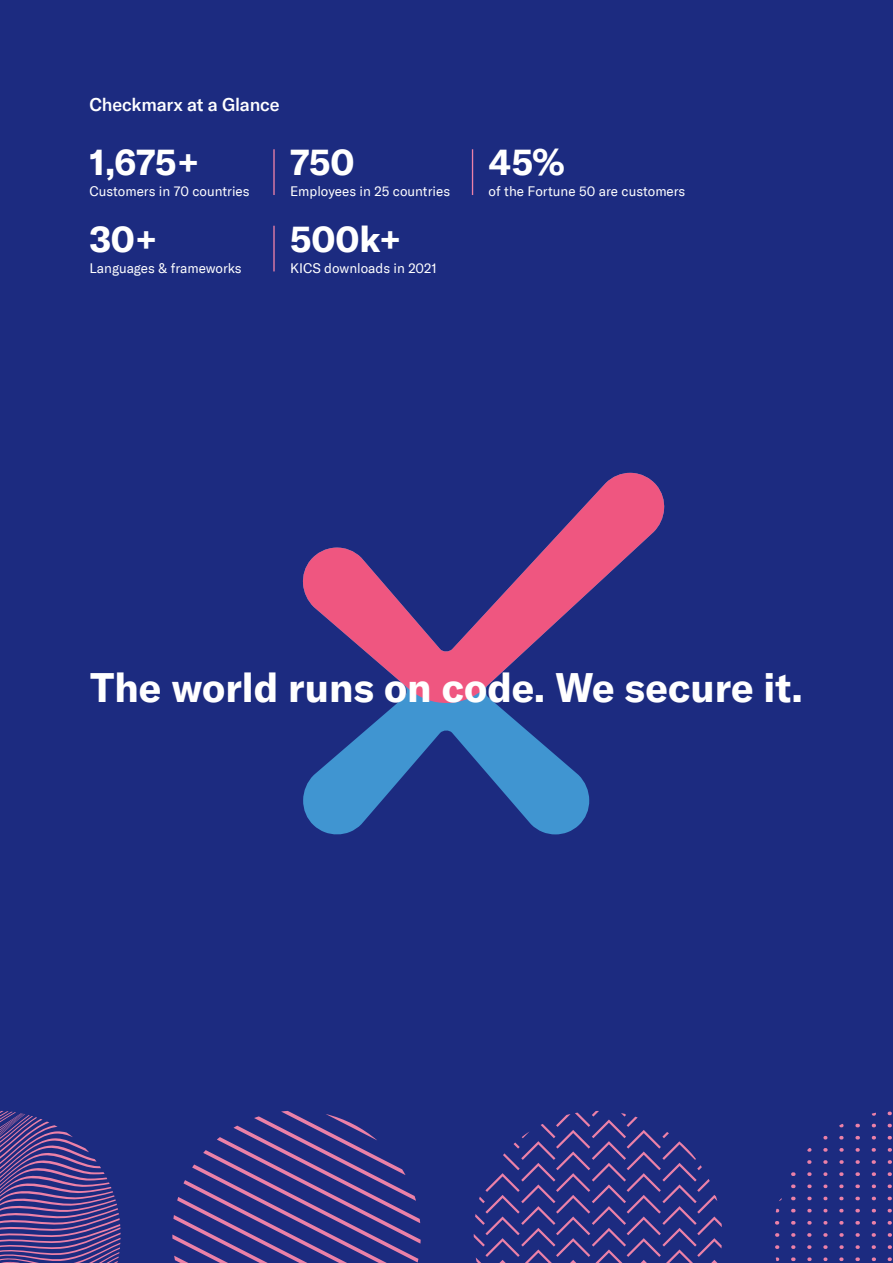
<style>
.page{position:relative;width:893px;height:1263px;background:#1c2b80}
.page>*{position:absolute;margin:0;border:0;box-sizing:border-box;transform-origin:0 0}
.t1{font:700 40.2px "GT America LCG";color:#fff}
.t2{font:700 36px "GT America LCG";color:#fff}
.t3{font:500 18px "GT America LCG";letter-spacing:-.01em;color:#fff}
.t4{font:13.5px "GT America LCG";color:#fff}
</style>
<div class="page">
<svg style="left:474px;top:1111px;width:248px;height:152px"></svg>
<svg style="left:172px;top:1111px;width:249px;height:152px"></svg>
<svg style="left:0;top:1111px;width:121px;height:152px"></svg>
<svg style="left:807px;top:1184px;width:5px;height:4px"></svg>
<svg style="left:807px;top:1148px;width:4px;height:4px"></svg>
<svg style="left:807px;top:1221px;width:5px;height:3px"></svg>
<svg style="left:807px;top:1209px;width:5px;height:3px"></svg>
<svg style="left:807px;top:1197px;width:5px;height:3px"></svg>
<svg style="left:791px;top:1245px;width:4px;height:4px"></svg>
<svg style="left:791px;top:1257px;width:4px;height:4px"></svg>
<svg style="left:791px;top:1209px;width:4px;height:3px"></svg>
<svg style="left:791px;top:1184px;width:4px;height:4px"></svg>
<svg style="left:791px;top:1197px;width:4px;height:3px"></svg>
<svg style="left:807px;top:1257px;width:5px;height:4px"></svg>
<svg style="left:791px;top:1221px;width:4px;height:3px"></svg>
<svg style="left:791px;top:1233px;width:4px;height:4px"></svg>
<svg style="left:807px;top:1233px;width:4px;height:4px"></svg>
<svg style="left:823px;top:1172px;width:4px;height:4px"></svg>
<svg style="left:823px;top:1160px;width:5px;height:4px"></svg>
<svg style="left:823px;top:1136px;width:4px;height:3px"></svg>
<svg style="left:823px;top:1184px;width:4px;height:4px"></svg>
<svg style="left:823px;top:1221px;width:4px;height:3px"></svg>
<svg style="left:823px;top:1197px;width:4px;height:3px"></svg>
<svg style="left:823px;top:1148px;width:5px;height:4px"></svg>
<svg style="left:807px;top:1160px;width:4px;height:4px"></svg>
<svg style="left:807px;top:1172px;width:5px;height:4px"></svg>
<svg style="left:791px;top:1172px;width:4px;height:4px"></svg>
<svg style="left:807px;top:1245px;width:4px;height:4px"></svg>
<svg style="left:775px;top:1221px;width:4px;height:3px"></svg>
<svg style="left:888px;top:1257px;width:4px;height:4px"></svg>
<svg style="left:888px;top:1197px;width:4px;height:3px"></svg>
<svg style="left:888px;top:1221px;width:4px;height:3px"></svg>
<svg style="left:888px;top:1184px;width:4px;height:4px"></svg>
<svg style="left:775px;top:1233px;width:4px;height:4px"></svg>
<svg style="left:888px;top:1111px;width:4px;height:4px"></svg>
<svg style="left:888px;top:1136px;width:4px;height:3px"></svg>
<svg style="left:888px;top:1124px;width:4px;height:3px"></svg>
<svg style="left:888px;top:1172px;width:4px;height:4px"></svg>
<svg style="left:888px;top:1148px;width:4px;height:4px"></svg>
<svg style="left:872px;top:1113px;width:4px;height:3px"></svg>
<svg style="left:888px;top:1209px;width:4px;height:3px"></svg>
<svg style="left:776px;top:1257px;width:3px;height:4px"></svg>
<svg style="left:823px;top:1209px;width:4px;height:3px"></svg>
<svg style="left:775px;top:1245px;width:4px;height:4px"></svg>
<svg style="left:888px;top:1233px;width:4px;height:4px"></svg>
<svg style="left:888px;top:1245px;width:4px;height:4px"></svg>
<svg style="left:888px;top:1160px;width:4px;height:4px"></svg>
<svg style="left:872px;top:1124px;width:4px;height:3px"></svg>
<svg style="left:872px;top:1172px;width:4px;height:4px"></svg>
<svg style="left:872px;top:1136px;width:4px;height:3px"></svg>
<svg style="left:855px;top:1221px;width:5px;height:3px"></svg>
<svg style="left:855px;top:1209px;width:5px;height:3px"></svg>
<svg style="left:855px;top:1197px;width:5px;height:3px"></svg>
<svg style="left:823px;top:1233px;width:5px;height:4px"></svg>
<svg style="left:855px;top:1233px;width:5px;height:4px"></svg>
<svg style="left:855px;top:1257px;width:5px;height:4px"></svg>
<svg style="left:855px;top:1245px;width:5px;height:4px"></svg>
<svg style="left:872px;top:1221px;width:4px;height:3px"></svg>
<svg style="left:872px;top:1245px;width:4px;height:4px"></svg>
<svg style="left:872px;top:1148px;width:4px;height:4px"></svg>
<svg style="left:872px;top:1233px;width:4px;height:4px"></svg>
<svg style="left:872px;top:1160px;width:4px;height:4px"></svg>
<svg style="left:855px;top:1184px;width:5px;height:4px"></svg>
<svg style="left:872px;top:1209px;width:4px;height:3px"></svg>
<svg style="left:872px;top:1184px;width:4px;height:4px"></svg>
<svg style="left:872px;top:1197px;width:4px;height:3px"></svg>
<svg style="left:872px;top:1257px;width:4px;height:4px"></svg>
<svg style="left:839px;top:1148px;width:5px;height:4px"></svg>
<svg style="left:839px;top:1136px;width:4px;height:3px"></svg>
<svg style="left:839px;top:1245px;width:5px;height:4px"></svg>
<svg style="left:839px;top:1233px;width:5px;height:4px"></svg>
<svg style="left:839px;top:1160px;width:5px;height:4px"></svg>
<svg style="left:823px;top:1245px;width:5px;height:4px"></svg>
<svg style="left:823px;top:1257px;width:4px;height:4px"></svg>
<svg style="left:839px;top:1257px;width:4px;height:4px"></svg>
<svg style="left:855px;top:1136px;width:5px;height:3px"></svg>
<svg style="left:839px;top:1221px;width:4px;height:3px"></svg>
<svg style="left:855px;top:1124px;width:5px;height:3px"></svg>
<svg style="left:855px;top:1160px;width:5px;height:4px"></svg>
<svg style="left:855px;top:1148px;width:5px;height:4px"></svg>
<svg style="left:855px;top:1172px;width:5px;height:4px"></svg>
<svg style="left:839px;top:1184px;width:4px;height:4px"></svg>
<svg style="left:839px;top:1197px;width:4px;height:3px"></svg>
<svg style="left:839px;top:1172px;width:4px;height:4px"></svg>
<svg style="left:839px;top:1209px;width:4px;height:3px"></svg>
<hr style="left:273px;top:149px;width:2px;height:46px;background:#ec81a8">
<hr style="left:273px;top:226px;width:2px;height:45px;background:#ec81a8">
<hr style="left:472px;top:149px;width:1px;height:46px;background:#ec81a8">
<svg style="left:303px;top:708px;width:287px;height:126px;fill:#4095d1"></svg>
<svg style="left:303px;top:473px;width:362px;height:235px"></svg>
<h3 class="t3" style="left:89px;top:93px;width:192px">Checkmarx at a Glance</h3>
<h2 class="t2" style="left:89px;top:140px;width:111px">1,675+</h2>
<p class="t4" style="left:89px;top:184px;width:162px">Customers in 70 countries</p>
<h2 class="t2" style="left:89px;top:216px;width:70px">30+</h2>
<p class="t4" style="left:89px;top:260px;width:154px">Languages &amp; frameworks</p>
<h2 class="t2" style="left:290px;top:140px;width:66px">750</h2>
<p class="t4" style="left:290px;top:184px;width:162px">Employees in 25 countries</p>
<h2 class="t2" style="left:290px;top:216px;width:113px">500k+</h2>
<p class="t4" style="left:290px;top:260px;width:148px">KICS downloads in 2021</p>
<h2 class="t2" style="left:489px;top:140px;width:77px">45%</h2>
<p class="t4" style="left:489px;top:184px;width:198px">of the Fortune 50 are customers</p>
<h1 class="t1" style="left:90px;top:662px;width:714px">The world runs on code. We secure it.</h1>
</div>
